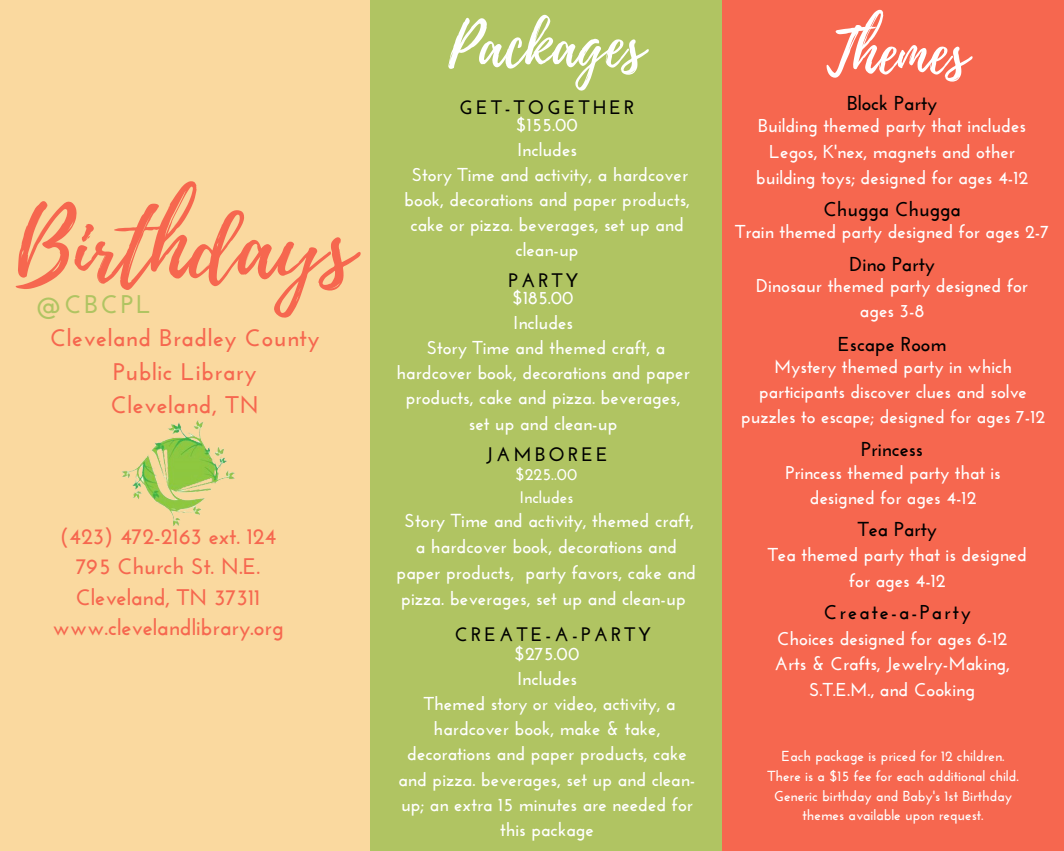
<style>
.page{position:relative;width:1064px;height:851px;background:#fff}
.page>*{position:absolute;margin:0;border:0;box-sizing:border-box;transform-origin:0 0}
.t1{font:91.5px "Playlist Script";color:#f6674f}
.t2{font:60.75px "Playlist Script";color:#fff}
.t3{font:60.15px "Playlist Script";color:#fff}
.t4{font:700 25.5px "Josefin Sans";letter-spacing:.115em;color:#b0c462}
.t5{font:700 24px/33.3px "Josefin Sans";letter-spacing:.025em;color:#f6674f;text-align:center}
.t6{font:700 22.5px "Josefin Sans";color:#f6674f}
.t7{font:700 20.1px "Josefin Sans";color:#000}
.t8{font:700 20.1px "Josefin Sans";letter-spacing:.105em;color:#000}
.t9{font:700 19.5px "Josefin Sans";letter-spacing:.16em;color:#000}
.t10{font:700 18.75px/26.1px "Josefin Sans";color:#fff;text-align:center}
.t11{font:700 18.6px/25px "Josefin Sans";color:#fff;text-align:center}
.t12{font:700 18.45px/24.8px "Josefin Sans";color:#fff;text-align:center}
.t13{font:700 16.65px "Josefin Sans";color:#fff}
.t14{font:700 14.55px/19.6px "Josefin Sans";color:#fff;text-align:center}
</style>
<div class="page">
<div style="left:0;top:0;width:1063px;height:850px;background:#fad99f"></div>
<img style="left:122px;top:420px;width:112px;height:106px">
<div style="left:720px;top:0;width:343px;height:850px;background:#f6674f"></div>
<div style="left:370px;top:0;width:351px;height:850px;background:#b0c462"></div>
<p class="t1" style="left:16px;top:181px;width:340px">Birthdays</p>
<p class="t4" style="left:36px;top:294px;width:117px">@CBCPL</p>
<p class="t5" style="left:50px;top:323px;width:270px">Cleveland Bradley County<br>Public Library</p>
<p class="t5" style="left:111px;top:390px;width:150px">Cleveland, TN</p>
<p class="t6" style="left:60px;top:527px;width:218px">(423) 472-2163 ext. 124</p>
<p class="t6" style="left:76px;top:557px;width:185px">795 Church St. N.E.</p>
<p class="t6" style="left:76px;top:587px;width:186px">Cleveland, TN 37311</p>
<p class="t6" style="left:52px;top:618px;width:233px">www.clevelandlibrary.org</p>
<p class="t2" style="left:448px;top:2px;width:197px">Packages</p>
<p class="t9" style="left:459px;top:99px;width:176px">GET-TOGETHER</p>
<p class="t11" style="left:516px;top:114px;width:63px">$155.00</p>
<p class="t11" style="left:517px;top:139px;width:61px">Includes</p>
<p class="t11" style="left:404px;top:164px;width:287px">Story Time and activity, a hardcover book, decorations and paper products, cake or pizza. beverages, set up and clean-up</p>
<p class="t9" style="left:508px;top:272px;width:71px">PARTY</p>
<p class="t11" style="left:512px;top:287px;width:63px">$185.00</p>
<p class="t11" style="left:513px;top:312px;width:61px">Includes</p>
<p class="t11" style="left:396px;top:337px;width:295px">Story Time and themed craft, a hardcover book, decorations and paper products, cake and pizza. beverages, set up and clean-up</p>
<p class="t9" style="left:486px;top:446px;width:123px">JAMBOREE</p>
<p class="t13" style="left:515px;top:467px;width:63px">$225..00</p>
<p class="t13" style="left:519px;top:490px;width:55px">Includes</p>
<p class="t10" style="left:396px;top:509px;width:301px">Story Time and activity, themed craft, a hardcover book, decorations and paper products, party favors, cake and pizza. beverages, set up and clean-up</p>
<p class="t9" style="left:455px;top:626px;width:197px">CREATE-A-PARTY</p>
<p class="t11" style="left:514px;top:643px;width:66px">$275.00</p>
<p class="t11" style="left:517px;top:668px;width:61px">Includes</p>
<p class="t11" style="left:398px;top:693px;width:298px">Themed story or video, activity, a hardcover book, make &amp; take, decorations and paper products, cake and pizza. beverages, set up and clean&shy;up; an extra 15 minutes are needed for this package</p>
<p class="t3" style="left:826px;top:10px;width:143px">Themes</p>
<p class="t7" style="left:846px;top:95px;width:91px">Block Party</p>
<p class="t11" style="left:755px;top:114px;width:274px;line-height:25.8px">Building themed party that includes<br>Legos, K'nex, magnets and other building toys; designed for ages 4-12</p>
<p class="t11" style="left:734px;top:220px;width:315px">Train themed party designed for ages 2-7</p>
<p class="t7" style="left:823px;top:201px;width:139px">Chugga Chugga</p>
<p class="t7" style="left:849px;top:256px;width:87px">Dino Party</p>
<p class="t11" style="left:756px;top:274px;width:273px;line-height:25.8px">Dinosaur themed party designed for ages 3-8</p>
<p class="t7" style="left:837px;top:335px;width:110px">Escape Room</p>
<p class="t12" style="left:741px;top:356px;width:305px">Mystery themed party in which participants discover clues and solve puzzles to escape; designed for ages 7-12</p>
<p class="t12" style="left:785px;top:462px;width:217px">Princess themed party that is designed for ages 4-12</p>
<p class="t11" style="left:767px;top:543px;width:261px;line-height:25.8px">Tea themed party that is designed for ages 4-12</p>
<p class="t7" style="left:861px;top:441px;width:63px">Princess</p>
<p class="t7" style="left:857px;top:521px;width:81px">Tea Party</p>
<p class="t8" style="left:823px;top:604px;width:149px">Create-a-Party</p>
<p class="t11" style="left:776px;top:627px;width:231px">Choices designed for ages 6-12</p>
<p class="t11" style="left:774px;top:652px;width:237px;line-height:25.8px">Arts &amp; Crafts, Jewelry-Making,<br>S.T.E.M., and Cooking</p>
<p class="t14" style="left:781px;top:747px;width:224px">Each package is priced for 12 children.</p>
<p class="t14" style="left:767px;top:767px;width:253px">There is a $15 fee for each additional child.</p>
<p class="t14" style="left:773px;top:787px;width:239px">Generic birthday and Baby's 1st Birthday themes available upon request.</p>
</div>
